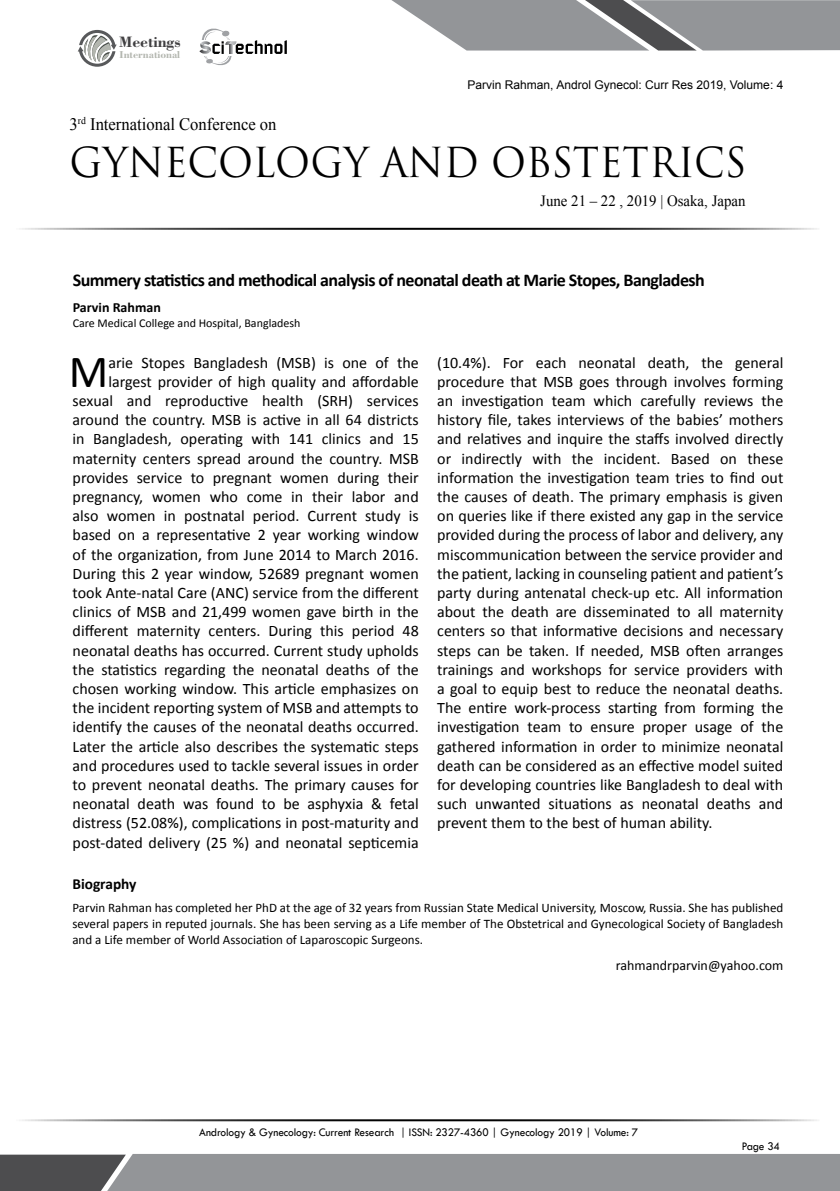
<style>
.page{position:relative;width:840px;height:1191px;background:#fff}
.page>*{position:absolute;margin:0;border:0;box-sizing:border-box;transform-origin:0 0}
.t1{font:46.2px "Calibri";color:#000}
.t2{font:40.2px "Trajan Pro 3";color:#000;scale:.95 1}
.t3{font:700 18px "Calibri";letter-spacing:-.03em;color:#000}
.t4{font:17.4px "Times New Roman";color:#000;scale:.95 1}
.t5{font:16px/19.2px "Calibri";color:#000;text-align:right}
.t6{font:700 16px "Bodoni BT";color:#414042}
.t7{font:15.6px "Times New Roman";color:#000;scale:.95 1}
.t8{font:700 15.4px "Calibri";color:#000}
.t9{font:14px "Calibri";color:#000}
.t10{font:700 14px "Calibri";color:#000}
.t11{font:13px/16px "Calibri";color:#000;text-align:justify}
.t12{font:12px "Tw Cen";letter-spacing:-.01em;color:#000;scale:.95 1}
.t13{font:12px "Arial";color:#000}
.t14{font:12px "Calibri";color:#000}
.t15{font:700 10.6px "Bodoni BT";color:#b3b6af}
</style>
<div class="page">
<hr style="left:12px;top:228px;width:807px;height:2px;background:#000">
<hr style="left:12px;top:1119px;width:807px;height:2px;background:#000">
<svg style="left:391px;top:0;width:448px;height:51px;background:#9b9c9f"></svg>
<svg style="left:0;top:1154px;width:839px;height:37px;background:#8a8c8f"></svg>
<svg style="left:78px;top:30px;width:39px;height:37px"></svg>
<svg style="left:199px;top:29px;width:88px;height:36px"></svg>
<p class="t6" style="left:119px;top:32px;width:63px">Meetings</p>
<p class="t15" style="left:120px;top:48px;width:62px">International</p>
<p class="t13" style="left:467px;top:77px;width:317px">Parvin Rahman, Androl Gynecol: Curr Res 2019, Volume: 4</p>
<p class="t4" style="left:70px;top:112px;width:219px">3<sup>rd</sup> International Conference on</p>
<h2 class="t2" style="left:70px;top:135px;width:713px">GYNECOLOGY AND OBSTETRICS</h2>
<p class="t7" style="left:540px;top:190px;width:217px">June 21 – 22 , 2019 | Osaka, Japan</p>
<p class="t3" style="left:73px;top:268px;width:633px">Summery statistics and methodical analysis of neonatal death at Marie Stopes, Bangladesh</p>
<p class="t10" style="left:73px;top:298px;width:90px">Parvin Rahman</p>
<p class="t14" style="left:73px;top:315px;width:229px">Care Medical College and Hospital, Bangladesh</p>
<h1 class="t1" style="left:69px;top:342px;width:41px">M</h1>
<p class="t5" style="left:73px;top:353px;width:347px">arie Stopes Bangladesh (MSB) is one of the largest provider of high quality and affordable sexual and reproductive health (SRH) services around the country. MSB is active in all 64 districts in Bangladesh, operating with 141 clinics and 15 maternity centers spread around the country. MSB provides service to pregnant women during their pregnancy, women who come in their labor and also women in postnatal period. Current study is based on a representative 2 year working window of the organization, from June 2014 to March 2016.<br>During this 2 year window, 52689 pregnant women took Ante-natal Care (ANC) service from the different clinics of MSB and 21,499 women gave birth in the different maternity centers. During this period 48 neonatal deaths has occurred. Current study upholds the statistics regarding the neonatal deaths of the chosen working window. This article emphasizes on the incident reporting system of MSB and attempts to identify the causes of the neonatal deaths occurred.<br>Later the article also describes the systematic steps and procedures used to tackle several issues in order to prevent neonatal deaths. The primary causes for neonatal death was found to be asphyxia &amp; fetal distress (52.08%), complications in post-maturity and post-dated delivery (25 %) and neonatal septicemia</p>
<p class="t5" style="left:437px;top:353px;width:347px;text-align:justify">(10.4%). For each neonatal death, the general procedure that MSB goes through involves forming an investigation team which carefully reviews the history file, takes interviews of the babies’ mothers and relatives and inquire the staffs involved directly or indirectly with the incident. Based on these information the investigation team tries to find out the causes of death. The primary emphasis is given on queries like if there existed any gap in the service provided during the process of labor and delivery, any miscommunication between the service provider and the patient, lacking in counseling patient and patient’s party during antenatal check-up etc. All information about the death are disseminated to all maternity centers so that informative decisions and necessary steps can be taken. If needed, MSB often arranges trainings and workshops for service providers with a goal to equip best to reduce the neonatal deaths.<br>The entire work-process starting from forming the investigation team to ensure proper usage of the gathered information in order to minimize neonatal death can be considered as an effective model suited for developing countries like Bangladesh to deal with such unwanted situations as neonatal deaths and prevent them to the best of human ability.</p>
<p class="t8" style="left:72px;top:874px;width:66px">Biography</p>
<p class="t11" style="left:72px;top:899px;width:712px">Parvin Rahman has completed her PhD at the age of 32 years from Russian State Medical University, Moscow, Russia. She has published several papers in reputed journals. She has been serving as a Life member of The Obstetrical and Gynecological Society of Bangladesh and a Life member of World Association of Laparoscopic Surgeons.</p>
<p class="t9" style="left:615px;top:956px;width:169px">rahmandrparvin@yahoo.com</p>
<p class="t12" style="left:199px;top:1124px;width:463px">Andrology &amp; Gynecology: Current Research | ISSN: 2327-4360 | Gynecology 2019 | Volume: 7</p>
<p class="t12" style="left:741px;top:1139px;width:42px">Page 34</p>
</div>
